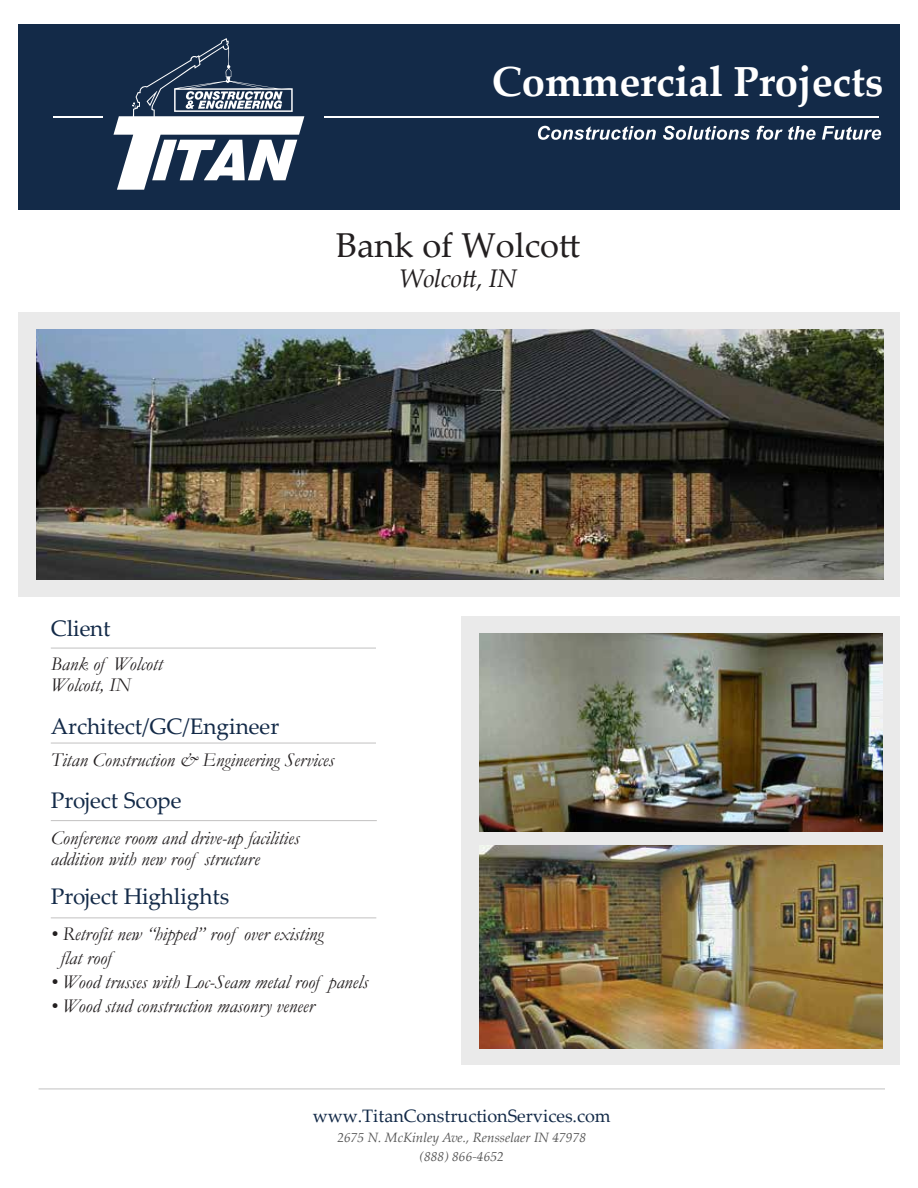
<style>
.page{position:relative;width:918px;height:1188px;background:#fff}
.page>*{position:absolute;margin:0;border:0;box-sizing:border-box;transform-origin:0 0}
.t1{font:700 42px "Palatino Linotype";letter-spacing:-.005em;color:#fff}
.t2{font:34.5px "Palatino Linotype";color:#231f20}
.t3{font:italic 25.5px "Palatino Linotype";letter-spacing:-.015em;color:#231f20}
.t4{font:22.5px "Palatino Linotype";color:#132a48}
.t5{font:italic 19.5px/21px "Garamond";color:#231f20}
.t6{font:18px "Palatino Linotype";color:#132a48}
.t7{font:italic 13.5px/19.5px "Palatino Linotype";color:#565656;text-align:center}
</style>
<div class="page">
<div style="left:19px;top:312px;width:881px;height:284px;background:#eaeaea"></div>
<hr style="left:51px;top:743px;width:325px;height:1px;background:#c2c1c1">
<hr style="left:39px;top:1089px;width:846px;height:1px;background:#c2c1c1">
<div style="left:19px;top:24px;width:881px;height:186px;background:#132a48"></div>
<hr style="left:51px;top:648px;width:325px;height:1px;background:#c2c1c1">
<hr style="left:51px;top:820px;width:326px;height:1px;background:#c2c1c1">
<hr style="left:51px;top:918px;width:325px;height:1px;background:#c2c1c1">
<div style="left:462px;top:617px;width:438px;height:448px;background:#eaeaea"></div>
<svg style="left:113px;top:38px;width:191px;height:152px"></svg>
<hr style="left:54px;top:116px;width:49px;height:2px;background:#fff">
<hr style="left:325px;top:116px;width:554px;height:2px;background:#fff">
<svg style="left:538px;top:126px;width:118px;height:14px"></svg>
<svg style="left:663px;top:126px;width:87px;height:14px"></svg>
<svg style="left:756px;top:126px;width:60px;height:14px"></svg>
<svg style="left:822px;top:126px;width:59px;height:14px"></svg>
<img style="left:36px;top:330px;width:847px;height:249px">
<img style="left:479px;top:845px;width:403px;height:203px">
<img style="left:479px;top:634px;width:403px;height:197px">
<h1 class="t1" style="left:492px;top:52px;width:393px">Commercial Projects</h1>
<h2 class="t2" style="left:336px;top:221px;width:246px">Bank of Wolcott</h2>
<h3 class="t3" style="left:400px;top:260px;width:119px">Wolcott, IN</h3>
<p class="t4" style="left:51px;top:612px;width:61px">Client</p>
<p class="t5" style="left:51px;top:653px;width:113px">Bank of Wolcott<br>Wolcott, IN</p>
<p class="t4" style="left:51px;top:710px;width:230px">Architect/GC/Engineer</p>
<p class="t5" style="left:51px;top:748px;width:285px">Titan Construction &amp; Engineering Services</p>
<p class="t4" style="left:51px;top:785px;width:132px">Project Scope</p>
<p class="t5" style="left:51px;top:827px;width:250px">Conference room and drive-up facilities addition with new roof structure</p>
<p class="t4" style="left:51px;top:880px;width:180px">Project Highlights</p>
<p class="t5" style="left:61px;top:921px;width:264px;line-height:24px;text-indent:-10px">• Retrofit new “hipped” roof over existing flat roof</p>
<p class="t5" style="left:51px;top:971px;width:319px">• Wood trusses with Loc-Seam metal roof panels</p>
<p class="t5" style="left:51px;top:995px;width:265px">• Wood stud construction masonry veneer</p>
<p class="t6" style="left:313px;top:1103px;width:300px">www.TitanConstructionServices.com</p>
<p class="t7" style="left:337px;top:1127px;width:250px">2675 N. McKinley Ave., Rensselaer IN 47978 (888) 866-4652</p>
</div>
